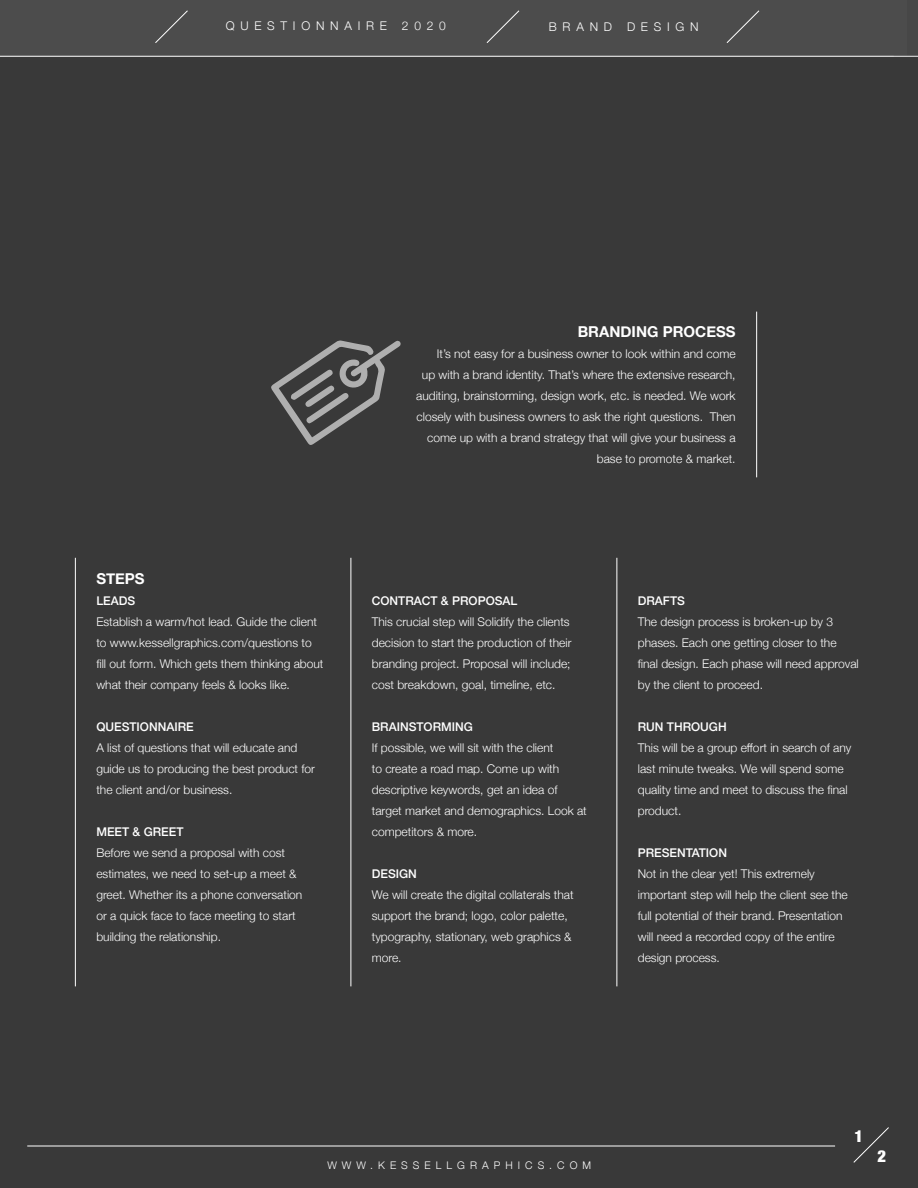
<style>
.page{position:relative;width:918px;height:1188px;background:#393939}
.page>*{position:absolute;margin:0;border:0;box-sizing:border-box;transform-origin:0 0}
.t1{font:900 condensed 16.65px "Helvetica Neue";color:#fff}
.t2{font:700 15px "Helvetica Neue";color:#fff}
.t3{font:300 12px/21px "Helvetica Neue";color:#fff}
.t4{font:500 12px "Helvetica Neue";color:#fff}
.t5{font:300 12px "Helvetica Neue";letter-spacing:.48em;color:#fff}
.t6{font:300 10.5px "Helvetica Neue";letter-spacing:.48em;color:#fff}
</style>
<div class="page">
<div style="left:0;top:0;width:918px;height:56px;background:#4c4c4c"></div>
<hr style="left:27px;top:1146px;width:808px;height:1px;background:#fff">
<hr style="left:0;top:56px;width:918px;height:1px;background:#fff">
<svg style="left:486px;top:10px;width:34px;height:33px"></svg>
<svg style="left:155px;top:10px;width:33px;height:33px"></svg>
<svg style="left:726px;top:10px;width:34px;height:33px"></svg>
<svg style="left:853px;top:1127px;width:36px;height:36px"></svg>
<hr style="left:756px;top:312px;width:1px;height:165px;background:#fff">
<hr style="left:75px;top:558px;width:1px;height:428px;background:#fff">
<hr style="left:351px;top:558px;width:1px;height:428px;background:#fff">
<hr style="left:616px;top:558px;width:1px;height:428px;background:#fff">
<svg style="left:271px;top:340px;width:130px;height:105px"></svg>
<p class="t5" style="left:226px;top:16px;width:222px">QUESTIONNAIRE 2020</p>
<p class="t5" style="left:549px;top:17px;width:151px">BRAND DESIGN</p>
<p class="t2" style="left:96px;top:567px;width:50px">STEPS</p>
<p class="t4" style="left:96px;top:591px;width:40px">LEADS</p>
<p class="t3" style="left:96px;top:610px;width:229px">Establish a warm/hot lead. Guide the client to www.kessellgraphics.com/questions to fill out form. Which gets them thinking about what their company feels &amp; looks like.</p>
<p class="t4" style="left:96px;top:717px;width:99px">QUESTIONNAIRE</p>
<p class="t3" style="left:96px;top:736px;width:220px">A list of questions that will educate and guide us to producing the best product for the client and/or business.</p>
<p class="t4" style="left:96px;top:822px;width:89px">MEET &amp; GREET</p>
<p class="t3" style="left:96px;top:841px;width:208px">Before we send a proposal with cost estimates, we need to set-up a meet &amp; greet. Whether its a phone conversation or a quick face to face meeting to start building the relationship.</p>
<p class="t2" style="left:578px;top:320px;width:159px">BRANDING PROCESS</p>
<p class="t3" style="left:416px;top:342px;width:321px;text-align:right">It’s not easy for a business owner to look within and come<br>up with a brand identity. That’s where the extensive research, auditing, brainstorming, design work, etc. is needed. We work closely with business owners to ask the right questions. Then come up with a brand strategy that will give your business a base to promote &amp; market.</p>
<p class="t4" style="left:372px;top:591px;width:147px">CONTRACT &amp; PROPOSAL</p>
<p class="t3" style="left:372px;top:610px;width:201px">This crucial step will Solidify the clients decision to start the production of their branding project. Proposal will include; cost breakdown, goal, timeline, etc.</p>
<p class="t4" style="left:372px;top:717px;width:103px">BRAINSTORMING</p>
<p class="t3" style="left:372px;top:736px;width:216px">If possible, we will sit with the client<br>to create a road map. Come up with descriptive keywords, get an idea of target market and demographics. Look at competitors &amp; more.</p>
<p class="t4" style="left:372px;top:864px;width:47px">DESIGN</p>
<p class="t3" style="left:372px;top:883px;width:203px">We will create the digital collaterals that support the brand; logo, color palette, typography, stationary, web graphics &amp; more.</p>
<p class="t4" style="left:638px;top:591px;width:49px">DRAFTS</p>
<p class="t3" style="left:638px;top:610px;width:222px">The design process is broken-up by 3 phases. Each one getting closer to the final design. Each phase will need approval by the client to proceed.</p>
<p class="t4" style="left:638px;top:717px;width:90px">RUN THROUGH</p>
<p class="t3" style="left:638px;top:736px;width:215px">This will be a group effort in search of any last minute tweaks. We will spend some quality time and meet to discuss the final product.</p>
<p class="t4" style="left:638px;top:843px;width:91px">PRESENTATION</p>
<p class="t3" style="left:638px;top:862px;width:212px">Not in the clear yet! This extremely important step will help the client see the full potential of their brand. Presentation will need a recorded copy of the entire design process.</p>
<p class="t6" style="left:327px;top:1157px;width:265px">WWW.KESSELLGRAPHICS.COM</p>
<h1 class="t1" style="left:855px;top:1122px;width:10px">1</h1>
<h1 class="t1" style="left:877px;top:1142px;width:10px">2</h1>
</div>
